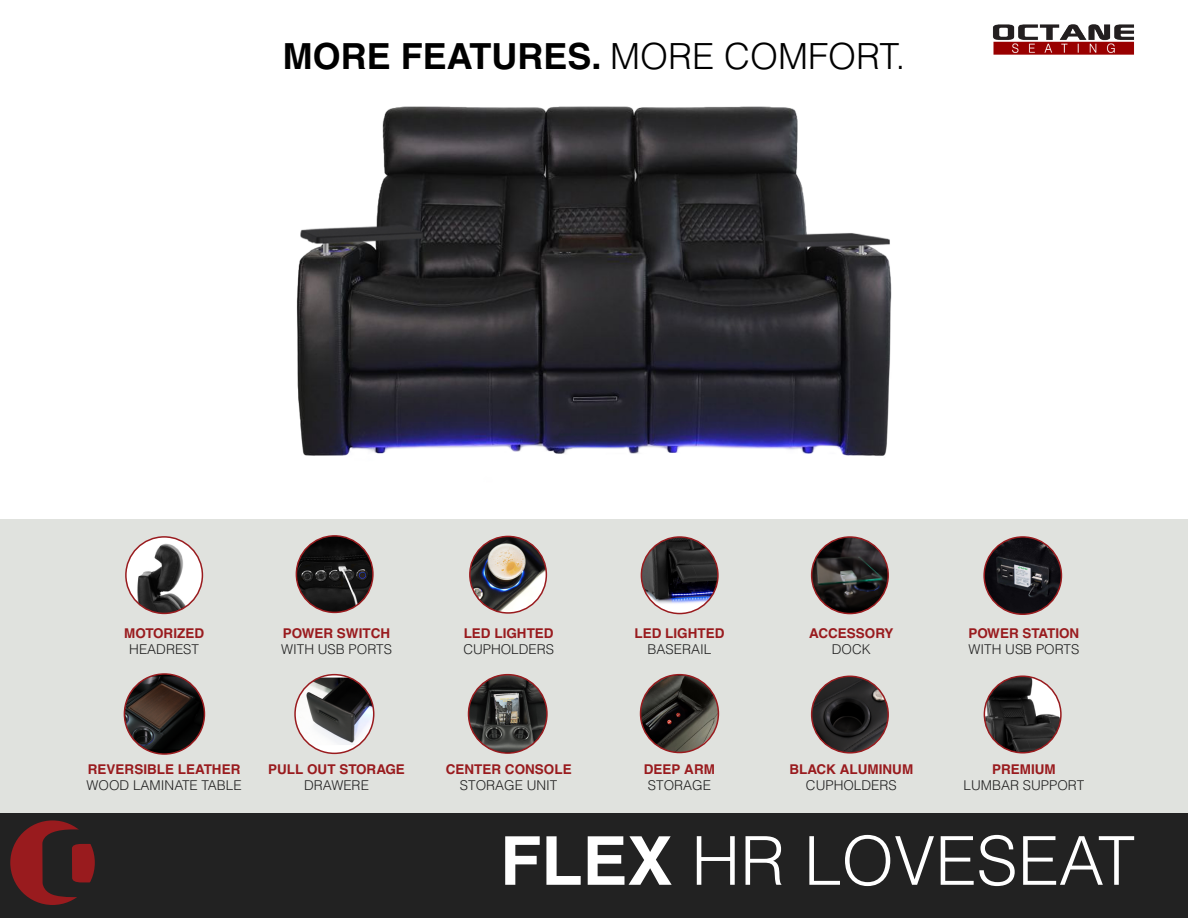
<style>
.page{position:relative;width:1188px;height:918px;background:#fff}
.page>*{position:absolute;margin:0;border:0;box-sizing:border-box;transform-origin:0 0}
.t1{font:300 67.5px "Helvetica";color:#fff}
.t2{font:700 36px "Helvetica CE";color:#000}
.t3{font:700 13.5px "Helvetica CE";color:#991b1e}
.t4{font:300 13.5px "Helvetica";color:#222}
.s1{font-family:"Helvetica";font-weight:300}
.s2{font-family:"Helvetica CE";font-weight:700}
</style>
<div class="page">
<div style="left:0;top:519px;width:1188px;height:399px;background:#e0e2de"></div>
<div style="left:0;top:814px;width:1188px;height:104px;background:#222"></div>
<img style="left:993px;top:24px;width:141px;height:31px">
<div style="left:10px;top:820px;width:85px;height:85px;background:#991b1e;border-radius:50%"></div>
<svg style="left:42px;top:829px;width:53px;height:68px"></svg>
<img style="left:470px;top:536px;width:76px;height:77px">
<div style="left:469px;top:536px;width:78px;height:78px;border:2px solid #991b1e;border-radius:50%"></div>
<svg style="left:641px;top:537px;width:77px;height:77px"></svg>
<img style="left:641px;top:537px;width:77px;height:67px">
<div style="left:641px;top:536px;width:78px;height:78px;border:2px solid #991b1e;border-radius:50%"></div>
<img style="left:812px;top:537px;width:76px;height:77px;border-radius:38px">
<div style="left:811px;top:536px;width:78px;height:78px;border:2px solid #991b1e;border-radius:50%"></div>
<img style="left:812px;top:676px;width:76px;height:77px;border-radius:38px">
<div style="left:811px;top:676px;width:78px;height:78px;border:2px solid #991b1e;border-radius:50%"></div>
<img style="left:124px;top:676px;width:79px;height:74px">
<div style="left:124px;top:673px;width:81px;height:82px;border:2px solid #991b1e;border-radius:50%"></div>
<svg style="left:295px;top:675px;width:79px;height:78px"></svg>
<img style="left:297px;top:678px;width:77px;height:67px">
<div style="left:294px;top:674px;width:80px;height:80px;border:2px solid #991b1e;border-radius:50%"></div>
<img style="left:296px;top:106px;width:596px;height:350px">
<img style="left:126px;top:541px;width:76px;height:72px">
<div style="left:125px;top:536px;width:78px;height:78px;border:2px solid #991b1e;border-radius:50%"></div>
<img style="left:469px;top:675px;width:77px;height:77px">
<div style="left:468px;top:674px;width:80px;height:80px;border:2px solid #991b1e;border-radius:50%"></div>
<img style="left:984px;top:676px;width:77px;height:77px;border-radius:38px">
<div style="left:984px;top:675px;width:78px;height:79px;border:2px solid #991b1e;border-radius:50%"></div>
<img style="left:641px;top:675px;width:77px;height:78px">
<div style="left:640px;top:674px;width:79px;height:79px;border:2px solid #991b1e;border-radius:50%"></div>
<img style="left:296px;top:536px;width:77px;height:76px;border-radius:38px">
<div style="left:296px;top:535px;width:78px;height:78px;border:2px solid #991b1e;border-radius:50%"></div>
<img style="left:984px;top:537px;width:77px;height:77px;border-radius:39px">
<div style="left:983px;top:536px;width:79px;height:79px;border:2px solid #991b1e;border-radius:50%"></div>
<h2 class="t2" style="left:283px;top:34px;width:624px">MORE FEATURES. <span class="s1">MORE COMFORT.</span></h2>
<p class="t3" style="left:124px;top:625px;width:81px">MOTORIZED</p>
<p class="t4" style="left:129px;top:641px;width:71px">HEADREST</p>
<p class="t3" style="left:283px;top:625px;width:109px">POWER SWITCH</p>
<p class="t4" style="left:281px;top:641px;width:112px">WITH USB PORTS</p>
<p class="t3" style="left:464px;top:625px;width:92px">LED LIGHTED</p>
<p class="t4" style="left:463px;top:641px;width:92px">CUPHOLDERS</p>
<p class="t3" style="left:634px;top:625px;width:92px">LED LIGHTED</p>
<p class="t4" style="left:648px;top:641px;width:65px">BASERAIL</p>
<p class="t3" style="left:809px;top:625px;width:86px">ACCESSORY</p>
<p class="t4" style="left:832px;top:641px;width:41px">DOCK</p>
<p class="t3" style="left:968px;top:625px;width:112px">POWER STATION</p>
<p class="t4" style="left:969px;top:641px;width:112px">WITH USB PORTS</p>
<p class="t3" style="left:88px;top:761px;width:154px">REVERSIBLE LEATHER</p>
<p class="t4" style="left:87px;top:777px;width:157px">WOOD LAMINATE TABLE</p>
<p class="t3" style="left:268px;top:761px;width:138px">PULL OUT STORAGE</p>
<p class="t4" style="left:304px;top:777px;width:66px">DRAWERE</p>
<p class="t3" style="left:446px;top:761px;width:128px">CENTER CONSOLE</p>
<p class="t4" style="left:460px;top:777px;width:99px">STORAGE UNIT</p>
<p class="t3" style="left:644px;top:761px;width:73px">DEEP ARM</p>
<p class="t4" style="left:648px;top:777px;width:65px">STORAGE</p>
<p class="t3" style="left:789px;top:761px;width:125px">BLACK ALUMINUM</p>
<p class="t4" style="left:806px;top:777px;width:92px">CUPHOLDERS</p>
<p class="t3" style="left:992px;top:761px;width:65px">PREMIUM</p>
<p class="t4" style="left:964px;top:777px;width:122px">LUMBAR SUPPORT</p>
<h1 class="t1" style="left:500px;top:819px;width:637px"><span class="s2">FLEX</span> HR LOVESEAT</h1>
</div>
